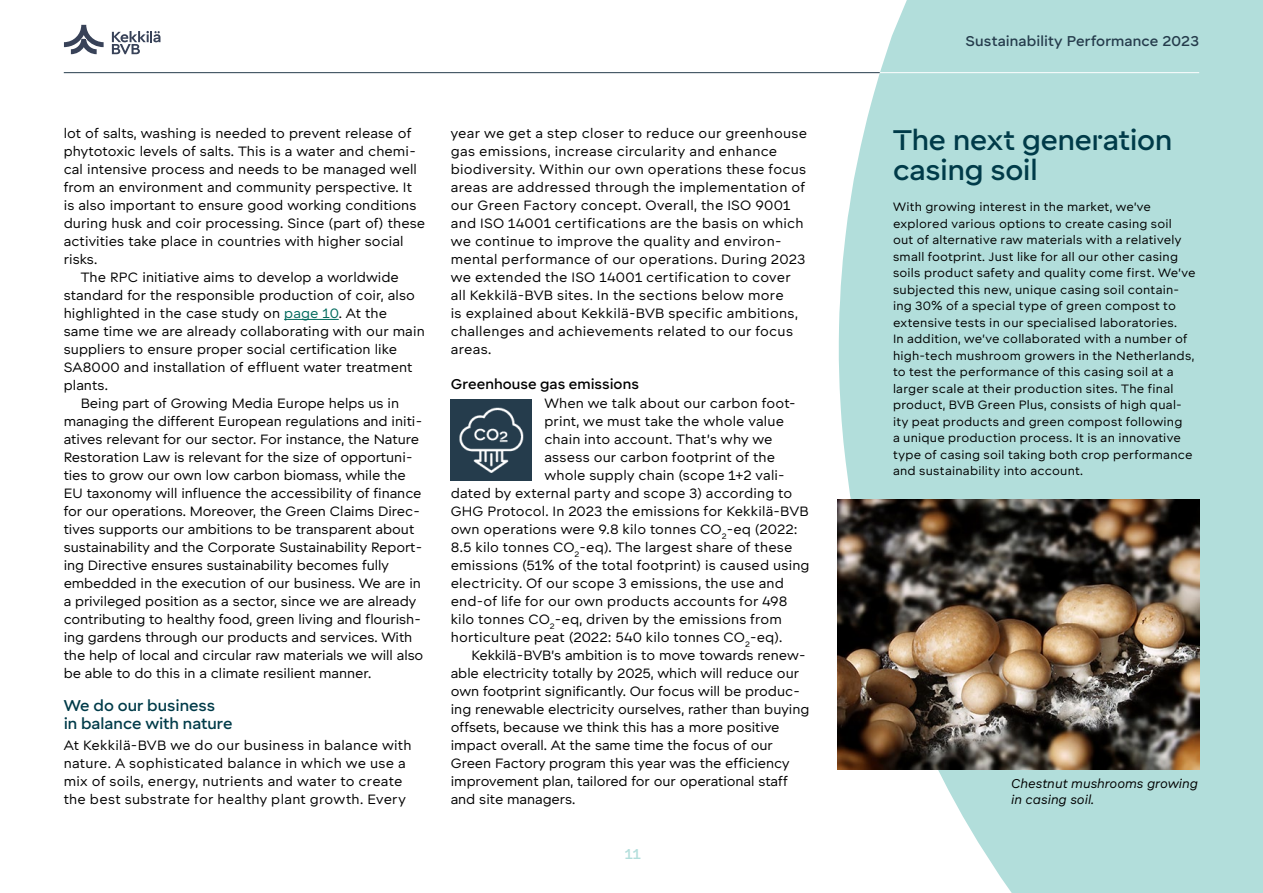
<style>
.page{position:relative;width:1263px;height:893px;background:#fff}
.page>*{position:absolute;margin:0;border:0;box-sizing:border-box;transform-origin:0 0}
.t1{font:30px/30px "Kekkila BVB Sans Medium Stencil";letter-spacing:-.01em;color:#003b49}
.t2{font:500 16.5px/18px "Kekkila BVB Sans";letter-spacing:-.005em;color:#003b49}
.t3{font:500 15px "Kekkila BVB Sans";letter-spacing:.01em;color:#253c4c}
.t4{font:500 15px "Kekkila BVB Sans";letter-spacing:.005em;color:#000}
.t5{font:500 15px "Kekkila BVB Sans";color:#b2dedb}
.t6{font:14.25px/18px "Kekkila BVB Sans";letter-spacing:.005em;color:#000}
.t7{font:italic 13.5px/16.5px "Kekkila BVB Sans";color:#000}
.t8{font:12.75px/16.5px "Kekkila BVB Sans";letter-spacing:.015em;color:#000}
.s1{color:#00695c}
</style>
<div class="page">
<hr style="left:64px;top:72px;width:1135px;height:1px;background:#253c4c">
<svg style="left:64px;top:25px;width:40px;height:29px"></svg>
<svg style="left:112px;top:31px;width:48px;height:23px"></svg>
<svg style="left:839px;top:0;width:424px;height:893px;background:#b8e0de"></svg>
<hr style="left:880px;top:72px;width:319px;height:1px;background:#fff">
<hr style="left:284px;top:319px;width:55px;height:1px;background:#00695c">
<img style="left:838px;top:499px;width:361px;height:271px">
<img style="left:451px;top:399px;width:81px;height:81px">
<p class="t6" style="left:64px;top:124px;width:349px">lot of salts, washing is needed to prevent release of</p>
<p class="t6" style="left:64px;top:142px;width:354px">phytotoxic levels of salts. This is a water and chemi-</p>
<p class="t6" style="left:64px;top:160px;width:355px">cal intensive process and needs to be managed well</p>
<p class="t6" style="left:64px;top:178px;width:350px">from an environment and community perspective. It</p>
<p class="t6" style="left:64px;top:196px;width:354px">is also important to ensure good working conditions</p>
<p class="t6" style="left:64px;top:214px;width:363px">during husk and coir processing. Since (part of) these</p>
<p class="t6" style="left:64px;top:232px;width:341px">activities take place in countries with higher social</p>
<p class="t6" style="left:64px;top:250px;width:35px">risks.</p>
<p class="t6" style="left:81px;top:268px;width:320px">The RPC initiative aims to develop a worldwide</p>
<p class="t6" style="left:64px;top:286px;width:353px">standard for the responsible production of coir, also</p>
<p class="t6" style="left:64px;top:304px;width:325px">highlighted in the case study on <span class="s1">page 10</span>. At the</p>
<p class="t6" style="left:64px;top:322px;width:363px">same time we are already collaborating with our main</p>
<p class="t6" style="left:64px;top:340px;width:335px">suppliers to ensure proper social certification like</p>
<p class="t6" style="left:64px;top:358px;width:350px">SA8000 and installation of effluent water treatment</p>
<p class="t6" style="left:64px;top:376px;width:46px">plants.</p>
<p class="t6" style="left:81px;top:394px;width:320px">Being part of Growing Media Europe helps us in</p>
<p class="t6" style="left:64px;top:412px;width:360px">managing the different European regulations and initi-</p>
<p class="t6" style="left:64px;top:430px;width:357px">atives relevant for our sector. For instance, the Nature</p>
<p class="t6" style="left:64px;top:448px;width:351px">Restoration Law is relevant for the size of opportuni-</p>
<p class="t6" style="left:64px;top:466px;width:344px">ties to grow our own low carbon biomass, while the</p>
<p class="t6" style="left:64px;top:484px;width:359px">EU taxonomy will influence the accessibility of finance</p>
<p class="t6" style="left:64px;top:502px;width:358px">for our operations. Moreover, the Green Claims Direc-</p>
<p class="t6" style="left:64px;top:520px;width:352px">tives supports our ambitions to be transparent about</p>
<p class="t6" style="left:64px;top:538px;width:360px">sustainability and the Corporate Sustainability Report-</p>
<p class="t6" style="left:64px;top:556px;width:327px">ing Directive ensures sustainability becomes fully</p>
<p class="t6" style="left:64px;top:574px;width:359px">embedded in the execution of our business. We are in</p>
<p class="t6" style="left:64px;top:592px;width:354px">a privileged position as a sector, since we are already</p>
<p class="t6" style="left:64px;top:610px;width:359px">contributing to healthy food, green living and flourish-</p>
<p class="t6" style="left:64px;top:628px;width:350px">ing gardens through our products and services. With</p>
<p class="t6" style="left:64px;top:646px;width:361px">the help of local and circular raw materials we will also</p>
<p class="t6" style="left:64px;top:664px;width:309px">be able to do this in a climate resilient manner.</p>
<p class="t2" style="left:64px;top:697px;width:170px">We do our business in balance with nature</p>
<p class="t6" style="left:64px;top:736px;width:349px">At Kekkilä-BVB we do our business in balance with nature. A sophisticated balance in which we use a mix of soils, energy, nutrients and water to create the best substrate for healthy plant growth. Every</p>
<p class="t6" style="left:451px;top:124px;width:358px">year we get a step closer to reduce our greenhouse gas emissions, increase circularity and enhance biodiversity. Within our own operations these focus areas are addressed through the implementation of our Green Factory concept. Overall, the ISO 9001 and ISO 14001 certifications are the basis on which we continue to improve the quality and environ&shy;mental performance of our operations. During 2023 we extended the ISO 14001 certification to cover all Kekkilä-BVB sites. In the sections below more<br>is explained about Kekkilä-BVB specific ambitions, challenges and achievements related to our focus areas.</p>
<p class="t4" style="left:451px;top:375px;width:190px">Greenhouse gas emissions</p>
<p class="t6" style="left:544px;top:394px;width:253px">When we talk about our carbon foot-</p>
<p class="t6" style="left:544px;top:412px;width:241px">print, we must take the whole value</p>
<p class="t6" style="left:544px;top:430px;width:230px">chain into account. That’s why we</p>
<p class="t6" style="left:544px;top:448px;width:232px">assess our carbon footprint of the</p>
<p class="t6" style="left:544px;top:466px;width:242px">whole supply chain (scope 1+2 vali-</p>
<p class="t6" style="left:451px;top:484px;width:343px">dated by external party and scope 3) according to</p>
<p class="t6" style="left:451px;top:502px;width:359px">GHG Protocol. In 2023 the emissions for Kekkilä-BVB</p>
<p class="t6" style="left:451px;top:520px;width:348px">own operations were 9.8 kilo tonnes CO<sub>2</sub>-eq (2022:</p>
<p class="t6" style="left:451px;top:538px;width:343px">8.5 kilo tonnes CO<sub>2</sub>-eq). The largest share of these</p>
<p class="t6" style="left:451px;top:556px;width:360px">emissions (51% of the total footprint) is caused using</p>
<p class="t6" style="left:451px;top:574px;width:335px">electricity. Of our scope 3 emissions, the use and</p>
<p class="t6" style="left:451px;top:592px;width:338px">end-of life for our own products accounts for 498</p>
<p class="t6" style="left:451px;top:610px;width:333px">kilo tonnes CO<sub>2</sub>-eq, driven by the emissions from</p>
<p class="t6" style="left:451px;top:628px;width:333px">horticulture peat (2022: 540 kilo tonnes CO<sub>2</sub>-eq).</p>
<p class="t6" style="left:472px;top:646px;width:336px">Kekkilä-BVB’s ambition is to move towards renew-</p>
<p class="t6" style="left:451px;top:664px;width:350px">able electricity totally by 2025, which will reduce our</p>
<p class="t6" style="left:451px;top:682px;width:351px">own footprint significantly. Our focus will be produc-</p>
<p class="t6" style="left:451px;top:700px;width:360px">ing renewable electricity ourselves, rather than buying</p>
<p class="t6" style="left:451px;top:718px;width:330px">offsets, because we think this has a more positive</p>
<p class="t6" style="left:451px;top:736px;width:324px">impact overall. At the same time the focus of our</p>
<p class="t6" style="left:451px;top:754px;width:340px">Green Factory program this year was the efficiency</p>
<p class="t6" style="left:451px;top:772px;width:339px">improvement plan, tailored for our operational staff</p>
<p class="t6" style="left:451px;top:790px;width:126px">and site managers.</p>
<p class="t5" style="left:625px;top:844px;width:18px">11</p>
<p class="t3" style="left:965px;top:32px;width:235px">Sustainability Performance 2023</p>
<h1 class="t1" style="left:893px;top:124px;width:281px">The next generation casing soil</h1>
<p class="t8" style="left:893px;top:199px;width:304px">With growing interest in the market, we’ve explored various options to create casing soil<br>out of alternative raw materials with a relatively small footprint. Just like for all our other casing soils product safety and quality come first. We’ve subjected this new, unique casing soil contain&shy;ing 30% of a special type of green compost to extensive tests in our specialised laboratories.<br>In addition, we’ve collaborated with a number of high-tech mushroom growers in the Netherlands, to test the performance of this casing soil at a larger scale at their production sites. The final product, BVB Green Plus, consists of high qual&shy;ity peat products and green compost following<br>a unique production process. It is an innovative type of casing soil taking both crop performance and sustainability into account.</p>
<p class="t7" style="left:1011px;top:775px;width:188px">Chestnut mushrooms growing in casing soil.</p>
</div>
